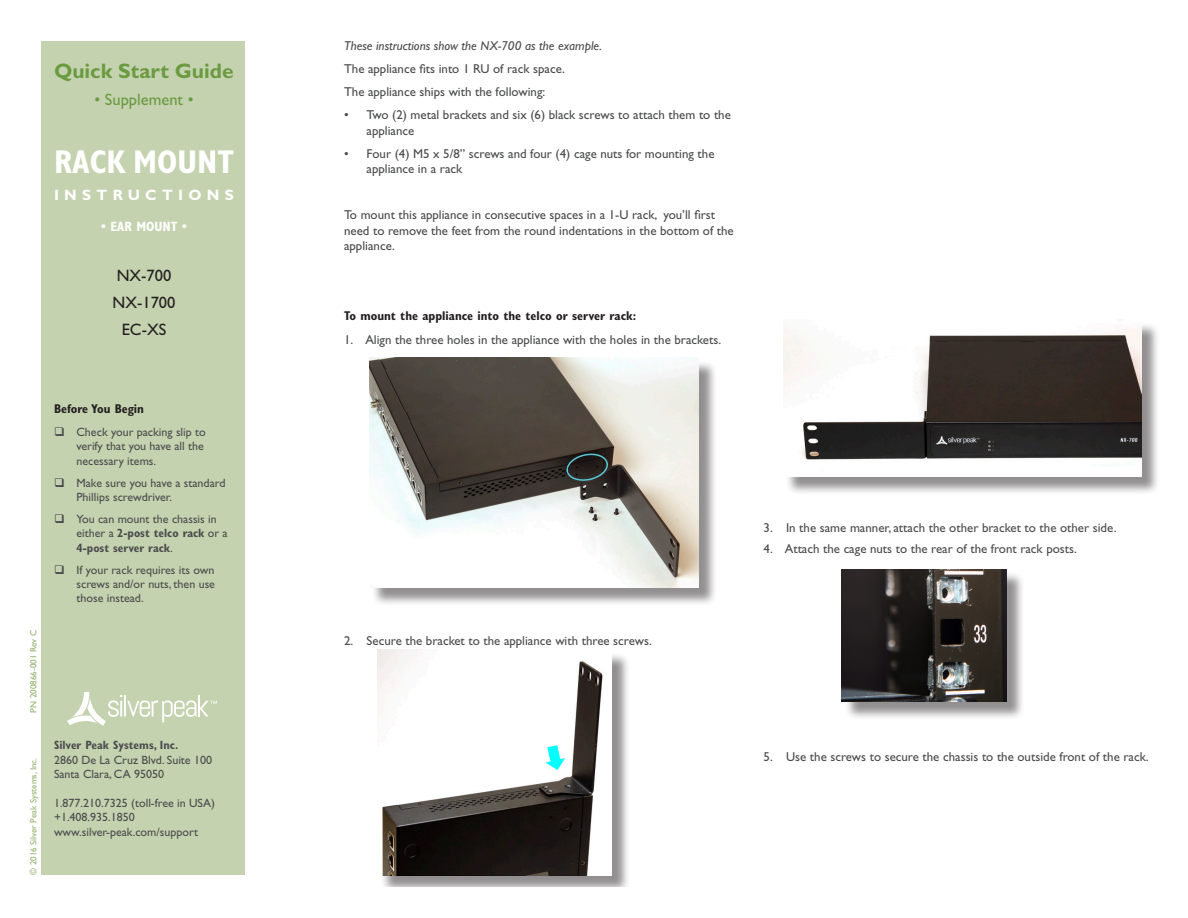
<style>
.page{position:relative;width:1188px;height:918px;background:#fff}
.page>*{position:absolute;margin:0;border:0;box-sizing:border-box;transform-origin:0 0}
.t1{font:700 condensed 33px "Gill Sans Std";color:#fff}
.t2{font:700 21px "Gill Sans Std";color:#6a9b41}
.t3{font:16.5px "Gill Sans Std";color:#231f20}
.t4{font:16.5px "Gill Sans Std";color:#6a9b41}
.t5{font:700 15px "Gill Sans Std";letter-spacing:.355em;color:#fff}
.t6{font:700 condensed 13.5px "Gill Sans Std";color:#fff}
.t7{font:12.9px/15.5px "Gill Sans Std";color:#4b4c4d}
.t8{font:italic 12.9px "Gill Sans Std";color:#4b4c4d}
.Heading_1{font:700 condensed 12.75px "Gill Sans Std";color:#231f20}
._8pt_NoLeading{font:12px/14.4px "Gill Sans Std";color:#4b4c4d}
._8pt_NoLeading-2{font:700 condensed 12px "Gill Sans Std";color:#4b4c4d}
.t9{font:9px "Gill Sans Std";color:#94b26f}
.s1{font-weight:700;font-stretch:condensed}
</style>
<div class="page">
<div style="left:42px;top:42px;width:203px;height:833px;background:#c5d2af"></div>
<svg style="left:67px;top:692px;width:150px;height:34px"></svg>
<div style="left:372px;top:360px;width:345px;height:246px;background:#231f20;opacity:.5"></div>
<img style="left:369px;top:358px;width:329px;height:229px">
<div style="left:380px;top:652px;width:250px;height:234px;background:#231f20;opacity:.5"></div>
<img style="left:378px;top:650px;width:234px;height:226px">
<svg style="left:546px;top:745px;width:19px;height:25px"></svg>
<div style="left:785px;top:322px;width:376px;height:173px;background:#231f20;opacity:.5"></div>
<img style="left:783px;top:322px;width:359px;height:155px">
<div style="left:844px;top:571px;width:181px;height:149px;background:#231f20;opacity:.5"></div>
<img style="left:842px;top:569px;width:164px;height:132px">
<svg style="left:566px;top:453px;width:43px;height:29px"></svg>
<p class="t2" style="left:54px;top:59px;width:181px">Quick Start Guide</p>
<p class="t4" style="left:94px;top:90px;width:101px">• Supplement •</p>
<p class="t1" style="left:54px;top:142px;width:182px">RACK MOUNT</p>
<p class="t5" style="left:54px;top:186px;width:181px">INSTRUCTIONS</p>
<p class="t6" style="left:101px;top:218px;width:87px">• EAR MOUNT •</p>
<p class="t3" style="left:117px;top:266px;width:56px">NX-700</p>
<p class="t3" style="left:113px;top:293px;width:64px">NX-1700</p>
<p class="t3" style="left:122px;top:320px;width:46px">EC-XS</p>
<p class="t9" style="left:28px;top:712px;width:84px;rotate:-90deg">PN 200866-001 Rev C</p>
<p class="t9" style="left:28px;top:874px;width:118px;rotate:-90deg">© 2016 Silver Peak Systems, Inc.</p>
<p class="Heading_1" style="left:54px;top:401px;width:91px">Before You Begin</p>
<p class="_8pt_NoLeading" style="left:76px;top:425px;width:131px">Check your packing slip to verify that you have all the necessary items.</p>
<p class="_8pt_NoLeading" style="left:76px;top:476px;width:151px">Make sure you have a standard<br>Phillips screwdriver.</p>
<p class="_8pt_NoLeading" style="left:76px;top:512px;width:153px">You can mount the chassis in either a <span class="s1">2‑post telco rack</span> or a<br><span class="s1">4‑post server rack</span>.</p>
<p class="_8pt_NoLeading" style="left:76px;top:563px;width:140px;text-align:justify">If your rack requires its own screws and/or nuts, then use those instead.</p>
<p class="_8pt_NoLeading-2" style="left:54px;top:738px;width:126px">Silver Peak Systems, Inc.</p>
<p class="_8pt_NoLeading" style="left:54px;top:752px;width:160px">2860 De La Cruz Blvd. Suite 100</p>
<p class="_8pt_NoLeading" style="left:54px;top:767px;width:112px">Santa Clara, CA 95050</p>
<p class="_8pt_NoLeading" style="left:54px;top:796px;width:163px">1.877.210.7325 (toll-free in USA)</p>
<p class="_8pt_NoLeading" style="left:54px;top:810px;width:82px">+1.408.935.1850</p>
<p class="_8pt_NoLeading" style="left:54px;top:824px;width:146px">www.silver-peak.com/support</p>
<p class="t8" style="left:344px;top:39px;width:260px">These instructions show the NX-700 as the example.</p>
<p class="t7" style="left:344px;top:61px;width:222px">The appliance fits into 1 RU of rack space.</p>
<p class="t7" style="left:344px;top:84px;width:203px">The appliance ships with the following:</p>
<p class="t7" style="left:367px;top:107px;width:366px;text-indent:-22px">• Two (2) metal brackets and six (6) black screws to attach them to the appliance</p>
<p class="t7" style="left:367px;top:146px;width:349px;text-indent:-22px">• Four (4) M5 x 5/8” screws and four (4) cage nuts for mounting the appliance in a rack</p>
<p class="t7" style="left:344px;top:207px;width:391px">To mount this appliance in consecutive spaces in a 1-U rack, you’ll first need to remove the feet from the round indentations in the bottom of the appliance.</p>
<p class="Heading_1" style="left:344px;top:308px;width:294px">To mount the appliance into the telco or server rack:</p>
<p class="t7" style="left:344px;top:332px;width:379px">1. Align the three holes in the appliance with the holes in the brackets.</p>
<p class="t7" style="left:344px;top:633px;width:309px">2. Secure the bracket to the appliance with three screws.</p>
<p class="t7" style="left:764px;top:520px;width:354px">3. In the same manner, attach the other bracket to the other side.</p>
<p class="t7" style="left:764px;top:541px;width:315px">4. Attach the cage nuts to the rear of the front rack posts.</p>
<p class="t7" style="left:764px;top:749px;width:387px">5. Use the screws to secure the chassis to the outside front of the rack.</p>
</div>
